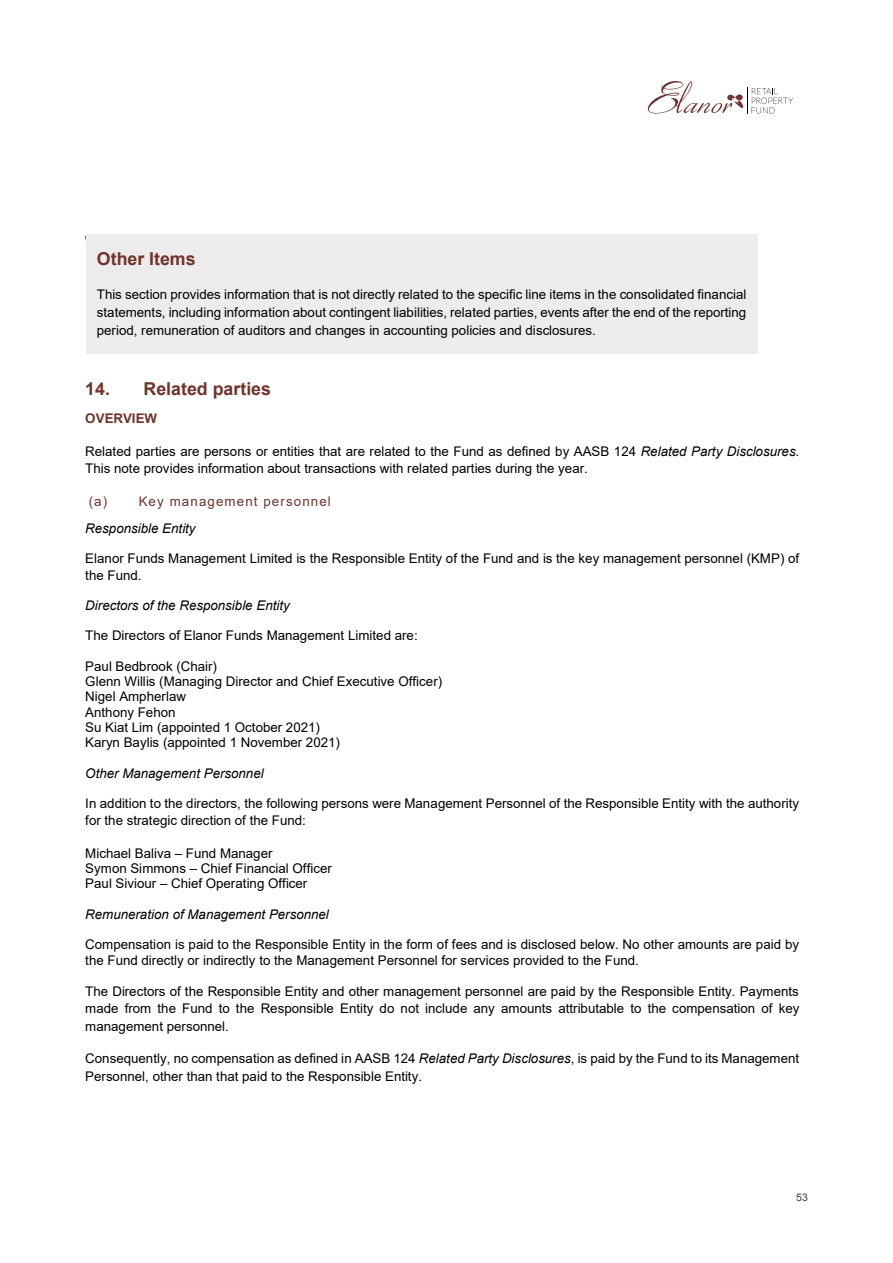
<style>
.page{position:relative;width:893px;height:1263px;background:#fff}
.page>*{position:absolute;margin:0;border:0;box-sizing:border-box;transform-origin:0 0}
.t1{font:700 17.7px "Arial";color:#703329}
.t2{font:13.35px/15.3px "Arial";letter-spacing:-.005em;color:#000}
.t3{font:italic 13.35px "Arial";color:#000}
.t4{font:13.35px "Arial";letter-spacing:.08em;color:#703329}
.t5{font:700 13.35px "Arial";color:#703329}
.t6{font:10.5px "Arial";color:#333d47}
.s1{font-style:italic}
</style>
<div class="page">
<svg style="left:648px;top:81px;width:145px;height:33px"></svg>
<div style="left:86px;top:234px;width:671px;height:120px;background:#ececec"></div>
<p class="t2" style="left:85px;top:234px;width:5px">\</p>
<h1 class="t1" style="left:97px;top:246px;width:100px">Other Items</h1>
<p class="t2" style="left:97px;top:286px;width:651px;line-height:17.7px;text-align:justify">This section provides information that is not directly related to the specific line items in the consolidated financial statements, including information about contingent liabilities, related parties, events after the end of the reporting period, remuneration of auditors and changes in accounting policies and disclosures.</p>
<h1 class="t1" style="left:85px;top:376px;width:187px">14. Related parties</h1>
<p class="t5" style="left:85px;top:409px;width:73px">OVERVIEW</p>
<p class="t2" style="left:85px;top:442px;width:715px;line-height:17.5px">Related parties are persons or entities that are related to the Fund as defined by AASB 124 <span class="s1">Related Party Disclosures</span>.<br>This note provides information about transactions with related parties during the year.</p>
<p class="t4" style="left:89px;top:492px;width:244px">(a) Key management personnel</p>
<p class="t3" style="left:85px;top:520px;width:112px">Responsible Entity</p>
<p class="t2" style="left:85px;top:549px;width:715px;line-height:17.5px">Elanor Funds Management Limited is the Responsible Entity of the Fund and is the key management personnel (KMP) of the Fund.</p>
<p class="t3" style="left:85px;top:596px;width:206px">Directors of the Responsible Entity</p>
<p class="t2" style="left:85px;top:628px;width:334px">The Directors of Elanor Funds Management Limited are:</p>
<p class="t2" style="left:85px;top:658px;width:358px">Paul Bedbrook (Chair)<br>Glenn Willis (Managing Director and Chief Executive Officer)<br>Nigel Ampherlaw<br>Anthony Fehon<br>Su Kiat Lim (appointed 1 October 2021)<br>Karyn Baylis (appointed 1 November 2021)</p>
<p class="t3" style="left:85px;top:765px;width:180px">Other Management Personnel</p>
<p class="t2" style="left:85px;top:794px;width:715px;line-height:17.5px">In addition to the directors, the following persons were Management Personnel of the Responsible Entity with the authority for the strategic direction of the Fund:</p>
<p class="t2" style="left:85px;top:845px;width:248px">Michael Baliva – Fund Manager<br>Symon Simmons – Chief Financial Officer<br>Paul Siviour – Chief Operating Officer</p>
<p class="t3" style="left:85px;top:905px;width:245px">Remuneration of Management Personnel</p>
<p class="t2" style="left:85px;top:937px;width:715px">Compensation is paid to the Responsible Entity in the form of fees and is disclosed below. No other amounts are paid by the Fund directly or indirectly to the Management Personnel for services provided to the Fund.</p>
<p class="t2" style="left:85px;top:982px;width:716px;line-height:17.5px;text-align:justify">The Directors of the Responsible Entity and other management personnel are paid by the Responsible Entity. Payments made from the Fund to the Responsible Entity do not include any amounts attributable to the compensation of key management personnel.</p>
<p class="t2" style="left:85px;top:1049px;width:715px;line-height:17.7px">Consequently, no compensation as defined in AASB 124 <span class="s1">Related Party Disclosures</span>, is paid by the Fund to its Management<br>Personnel, other than that paid to the Responsible Entity.</p>
<p class="t6" style="left:796px;top:1191px;width:13px">53</p>
</div>
